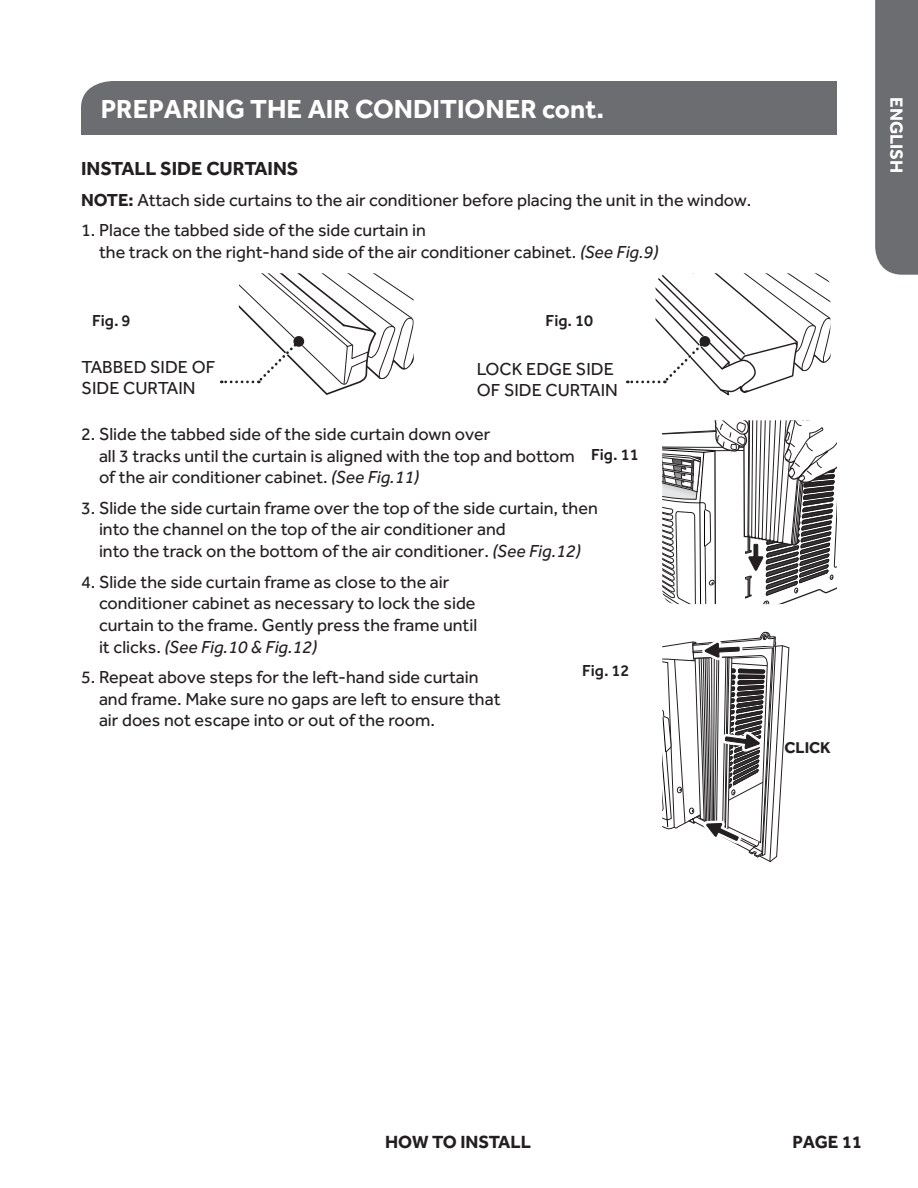
<style>
.page{position:relative;width:918px;height:1188px;background:#fff}
.page>*{position:absolute;margin:0;border:0;box-sizing:border-box;transform-origin:0 0}
.t1{font:700 27px "Effra";color:#fff}
.t2{font:700 19.5px "Effra";color:#231f20}
.t3{font:700 18.15px "Effra";color:#231f20}
.t4{font:700 18.15px "Effra";color:#fff}
.t5{font:18px/21.6px "Effra";color:#231f20}
.t6{font:500 16.5px "Effra";color:#231f20}
.t7{font:700 16.2px "Effra";color:#231f20}
.s1{font-weight:700}
.s2{font-style:italic}
</style>
<div class="page">
<div style="left:875px;top:0;width:43px;height:275px;background:#6c6d70"></div>
<div style="left:81px;top:81px;width:756px;height:54px;background:#6c6d70"></div>
<svg style="left:220px;top:273px;width:194px;height:122px"></svg>
<div style="left:293px;top:336px;width:11px;height:11px;background:#231f20;border-radius:50%"></div>
<svg style="left:626px;top:273px;width:204px;height:123px"></svg>
<div style="left:699px;top:336px;width:11px;height:11px;background:#231f20;border-radius:50%"></div>
<svg style="left:662px;top:420px;width:175px;height:443px"></svg>
<h1 class="t1" style="left:101px;top:92px;width:505px">PREPARING THE AIR CONDITIONER cont.</h1>
<p class="t2" style="left:81px;top:157px;width:219px">INSTALL SIDE CURTAINS</p>
<p class="t5" style="left:81px;top:189px;width:672px"><span class="s1">NOTE:</span> Attach side curtains to the air conditioner before placing the unit in the window.</p>
<p class="t5" style="left:99px;top:219px;width:561px;text-indent:-18px">1. Place the tabbed side of the side curtain in<br>the track on the right-hand side of the air conditioner cabinet. <span class="s2">(See Fig.9)</span></p>
<p class="t6" style="left:92px;top:310px;width:40px">Fig. 9</p>
<p class="t6" style="left:546px;top:310px;width:49px">Fig. 10</p>
<p class="t5" style="left:82px;top:356px;width:135px">TABBED SIDE OF<br>SIDE CURTAIN</p>
<p class="t5" style="left:477px;top:358px;width:143px">LOCK EDGE SIDE<br>OF SIDE CURTAIN</p>
<p class="t5" style="left:99px;top:423px;width:477px;text-indent:-18px">2. Slide the tabbed side of the side curtain down over<br>all 3 tracks until the curtain is aligned with the top and bottom of the air conditioner cabinet. <span class="s2">(See Fig.11)</span></p>
<p class="t5" style="left:99px;top:497px;width:500px;text-indent:-18px">3. Slide the side curtain frame over the top of the side curtain, then into the channel on the top of the air conditioner and<br>into the track on the bottom of the air conditioner. <span class="s2">(See Fig.12)</span></p>
<p class="t5" style="left:99px;top:571px;width:380px;text-indent:-18px">4. Slide the side curtain frame as close to the air conditioner cabinet as necessary to lock the side curtain to the frame. Gently press the frame until it clicks. <span class="s2">(See Fig.10 &amp; Fig.12)</span></p>
<p class="t5" style="left:99px;top:666px;width:403px;text-indent:-18px">5. Repeat above steps for the left-hand side curtain and frame. Make sure no gaps are left to ensure that air does not escape into or out of the room.</p>
<p class="t6" style="left:591px;top:445px;width:49px">Fig. 11</p>
<p class="t6" style="left:582px;top:660px;width:49px">Fig. 12</p>
<p class="t7" style="left:785px;top:738px;width:48px">CLICK</p>
<p class="t4" style="left:908px;top:97px;width:77px;rotate:90deg">ENGLISH</p>
<p class="t3" style="left:385px;top:1131px;width:147px">HOW TO INSTALL</p>
<p class="t3" style="left:792px;top:1131px;width:71px">PAGE 11</p>
</div>
